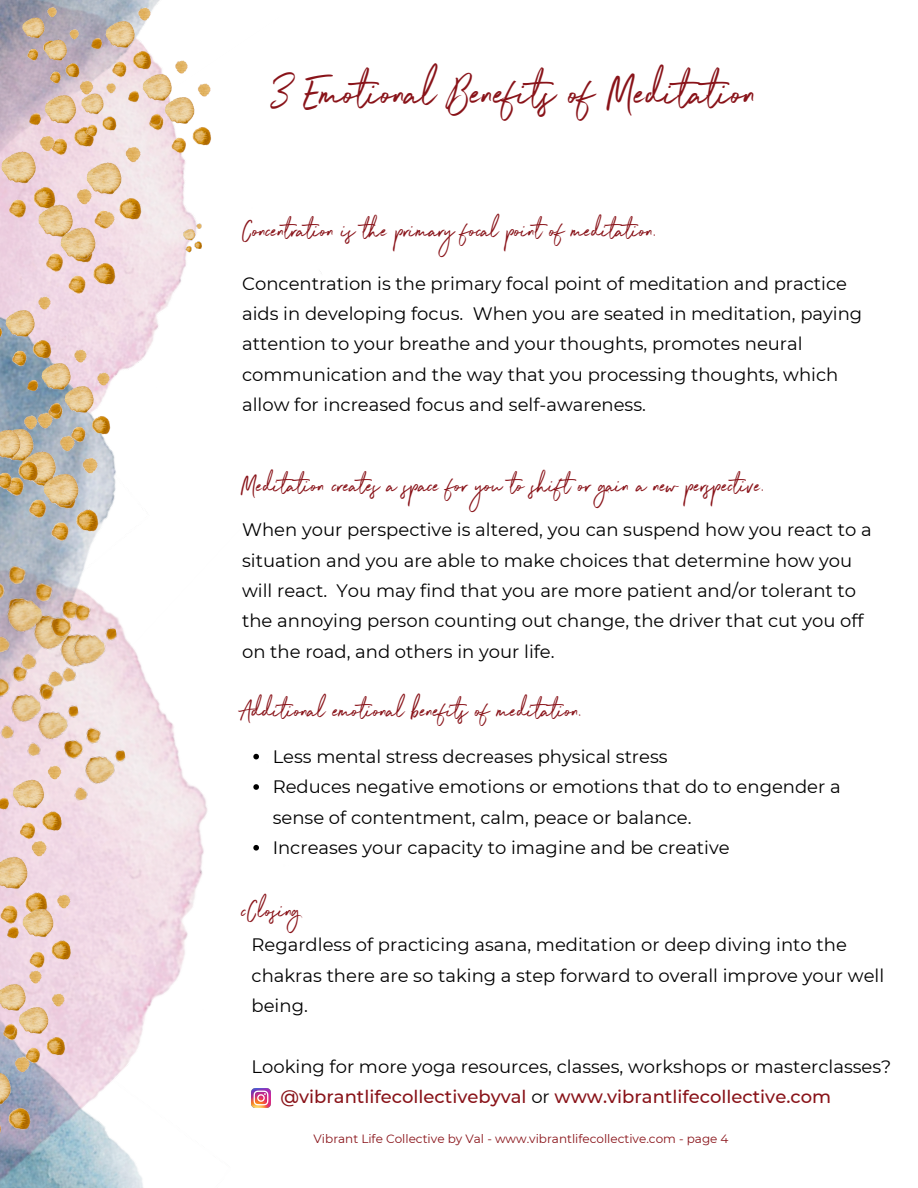
<style>
.page{position:relative;width:918px;height:1188px;background:#fff}
.page>*{position:absolute;margin:0;border:0;box-sizing:border-box;transform-origin:0 0}
.t1{font:48px "Northwell Clean";color:#891319}
.t2{font:27px "Northwell Clean";color:#891319}
.t3{font:18px/30.3px "Montserrat";color:#000}
.t4{font:12px "Montserrat";color:#891319}
.s1{font-weight:500;color:#891319}
</style>
<div class="page">
<img style="left:109px;top:0;width:77px;height:210px">
<img style="left:0;top:210px;width:321px;height:978px">
<img style="left:0;top:894px;width:7px;height:31px">
<img style="left:109px;top:6px;width:47px;height:72px">
<img style="left:7px;top:894px;width:69px;height:76px">
<img style="left:109px;top:145px;width:37px;height:86px">
<img style="left:128px;top:60px;width:60px;height:72px">
<img style="left:0;top:0;width:109px;height:894px">
<img style="left:0;top:764px;width:66px;height:77px">
<img style="left:59px;top:210px;width:61px;height:86px">
<img style="left:183px;top:223px;width:20px;height:30px">
<img style="left:151px;top:82px;width:61px;height:72px">
<img style="left:81px;top:82px;width:38px;height:55px">
<img style="left:0;top:412px;width:50px;height:85px">
<img style="left:0;top:296px;width:55px;height:72px">
<img style="left:20px;top:434px;width:61px;height:86px">
<img style="left:28px;top:349px;width:64px;height:72px">
<img style="left:0;top:414px;width:43px;height:77px">
<img style="left:43px;top:457px;width:60px;height:85px">
<img style="left:50px;top:371px;width:64px;height:72px">
<img style="left:55px;top:719px;width:77px;height:84px">
<img style="left:0;top:576px;width:75px;height:81px">
<img style="left:8px;top:684px;width:77px;height:74px">
<img style="left:41px;top:595px;width:83px;height:89px">
<img style="left:0;top:559px;width:49px;height:96px">
<img style="left:0;top:657px;width:59px;height:84px">
<img style="left:0;top:1055px;width:35px;height:86px">
<img style="left:0;top:970px;width:47px;height:72px">
<img style="left:5px;top:992px;width:64px;height:72px">
<img style="left:252px;top:1088px;width:19px;height:20px">
<svg style="left:253px;top:754px;width:6px;height:5px"></svg>
<svg style="left:253px;top:784px;width:6px;height:6px"></svg>
<svg style="left:253px;top:845px;width:6px;height:6px"></svg>
<h1 class="t1" style="left:272px;top:59px;width:486px">3 Emotional Benefits of Meditation</h1>
<h2 class="t2" style="left:242px;top:211px;width:416px">Concentration is the primary focal point of meditation.</h2>
<p class="t3" style="left:242px;top:268px;width:622px">Concentration is the primary focal point of meditation and practice aids in developing focus. When you are seated in meditation, paying attention to your breathe and your thoughts, promotes neural communication and the way that you processing thoughts, which allow for increased focus and self-awareness.</p>
<h2 class="t2" style="left:242px;top:466px;width:524px">Meditation creates a space for you to shift or gain a new perspective.</h2>
<p class="t3" style="left:242px;top:515px;width:631px">When your perspective is altered, you can suspend how you react to a situation and you are able to make choices that determine how you will react. You may find that you are more patient and/or tolerant to the annoying person counting out change, the driver that cut you off on the road, and others in your life.</p>
<h2 class="t2" style="left:242px;top:691px;width:341px">Additional emotional benefits of meditation.</h2>
<p class="t3" style="left:273px;top:741px;width:570px">Less mental stress decreases physical stress<br>Reduces negative emotions or emotions that do to engender a sense of contentment, calm, peace or balance.<br>Increases your capacity to imagine and be creative</p>
<h2 class="t2" style="left:242px;top:891px;width:60px">cClosing</h2>
<p class="t3" style="left:252px;top:930px;width:634px">Regardless of practicing asana, meditation or deep diving into the chakras there are so taking a step forward to overall improve your well being.</p>
<p class="t3" style="left:281px;top:1051px;width:612px;text-indent:-29px">Looking for more yoga resources, classes, workshops or masterclasses? <span class="s1">@vibrantlifecollectivebyval</span> or <span class="s1">www.vibrantlifecollective.com</span></p>
<p class="t4" style="left:314px;top:1131px;width:416px">Vibrant Life Collective by Val - www.vibrantlifecollective.com - page 4</p>
</div>
